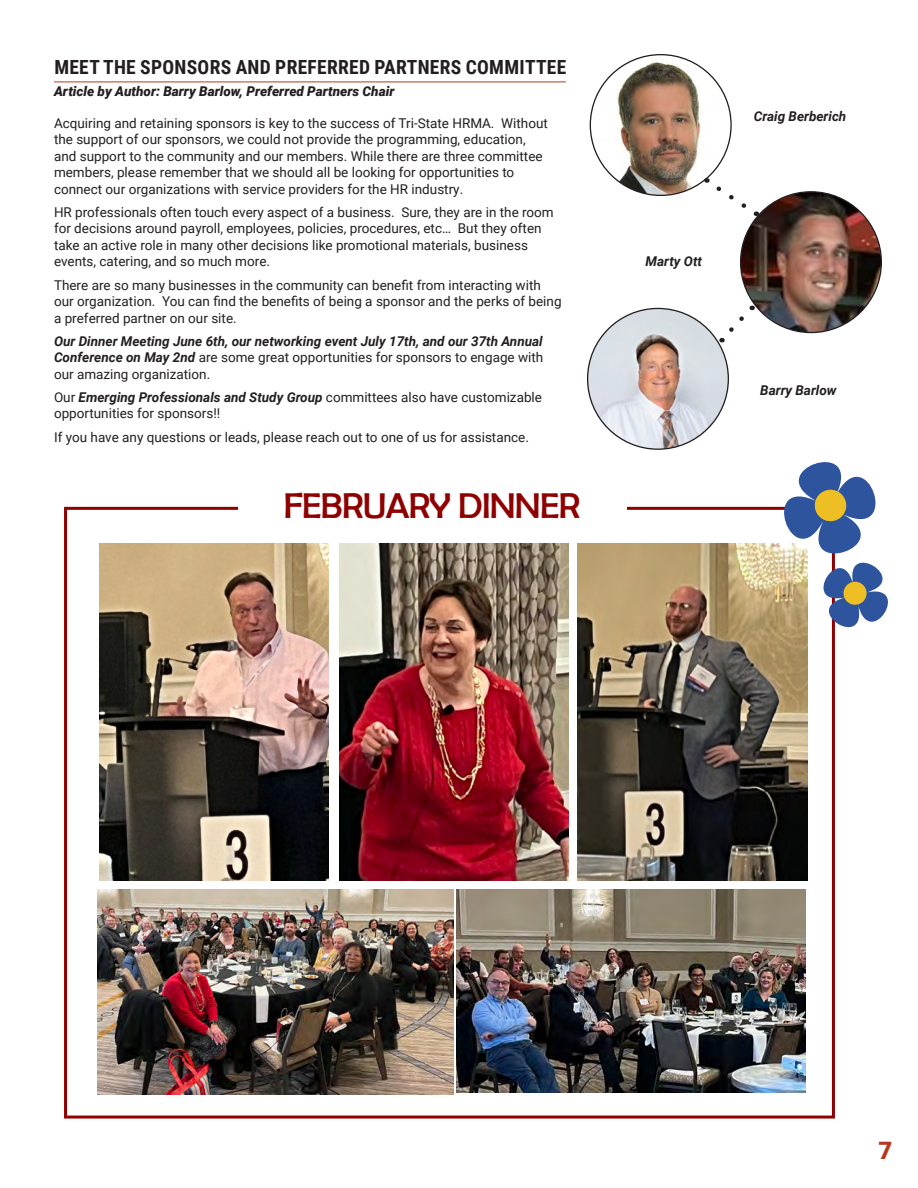
<style>
.page{position:relative;width:918px;height:1188px;background:#fff}
.page>*{position:absolute;margin:0;border:0;box-sizing:border-box;transform-origin:0 0}
.t1{font:36px "Berlin Sans FB";letter-spacing:-.02em;color:#8f0000}
.t2{font:900 24px "Roboto";color:#b8371e}
.t3{font:700 19.5px "Roboto Condensed";letter-spacing:.015em;color:#231f20}
.t4{font:13.5px/16.5px "Roboto";color:#231f20}
.t5{font:italic 700 13.5px/16.5px "Roboto";color:#231f20;text-align:justify}
.t6{font:italic 900 13.5px "Roboto";color:#231f20}
.s1{font-weight:400;font-style:normal}
.s2{font-weight:700;font-style:italic}
</style>
<div class="page">
<hr style="left:54px;top:82px;width:512px;height:1px;background:#b8371e">
<img style="left:590px;top:55px;width:141px;height:140px;border-radius:70px">
<img style="left:741px;top:192px;width:140px;height:141px;border-radius:70px">
<img style="left:588px;top:308px;width:140px;height:141px;border-radius:70px">
<svg style="left:716px;top:186px;width:41px;height:30px"></svg>
<svg style="left:720px;top:306px;width:33px;height:36px"></svg>
<img style="left:339px;top:543px;width:230px;height:338px">
<img style="left:578px;top:543px;width:229px;height:338px">
<img style="left:99px;top:543px;width:230px;height:338px">
<img style="left:97px;top:890px;width:356px;height:205px">
<img style="left:457px;top:890px;width:349px;height:203px">
<svg style="left:755px;top:462px;width:133px;height:192px"></svg>
<p class="t3" style="left:54px;top:54px;width:514px">MEET THE SPONSORS AND PREFERRED PARTNERS COMMITTEE</p>
<p class="t6" style="left:54px;top:82px;width:342px">Article by Author: Barry Barlow, Preferred Partners Chair</p>
<p class="t4" style="left:54px;top:114px;width:495px">Acquiring and retaining sponsors is key to the success of Tri-State HRMA. Without the support of our sponsors, we could not provide the programming, education, and support to the community and our members. While there are three committee members, please remember that we should all be looking for opportunities to connect our organizations with service providers for the HR industry.</p>
<p class="t4" style="left:54px;top:203px;width:501px">HR professionals often touch every aspect of a business. Sure, they are in the room for decisions around payroll, employees, policies, procedures, etc… But they often take an active role in many other decisions like promotional materials, business events, catering, and so much more.</p>
<p class="t4" style="left:54px;top:276px;width:509px">There are so many businesses in the community can benefit from interacting with our organization. You can find the benefits of being a sponsor and the perks of being a preferred partner on our site.</p>
<p class="t5" style="left:54px;top:332px;width:491px">Our Dinner Meeting June 6th, our networking event July 17th, and our 37th Annual Conference on May 2nd <span class="s1">are some great opportunities for sponsors to engage with our amazing organization.</span></p>
<p class="t4" style="left:54px;top:388px;width:490px">Our <span class="s2">Emerging Professionals and Study Group</span> committees also have customizable opportunities for sponsors!!</p>
<p class="t4" style="left:54px;top:428px;width:476px">If you have any questions or leads, please reach out to one of us for assistance.</p>
<p class="t1" style="left:284px;top:486px;width:298px">FEBRUARY DINNER</p>
<p class="t5" style="left:754px;top:108px;width:94px">Craig Berberich</p>
<p class="t5" style="left:646px;top:252px;width:58px">Marty Ott</p>
<p class="t5" style="left:760px;top:382px;width:78px">Barry Barlow</p>
<h2 class="t2" style="left:879px;top:1134px;width:15px">7</h2>
</div>
